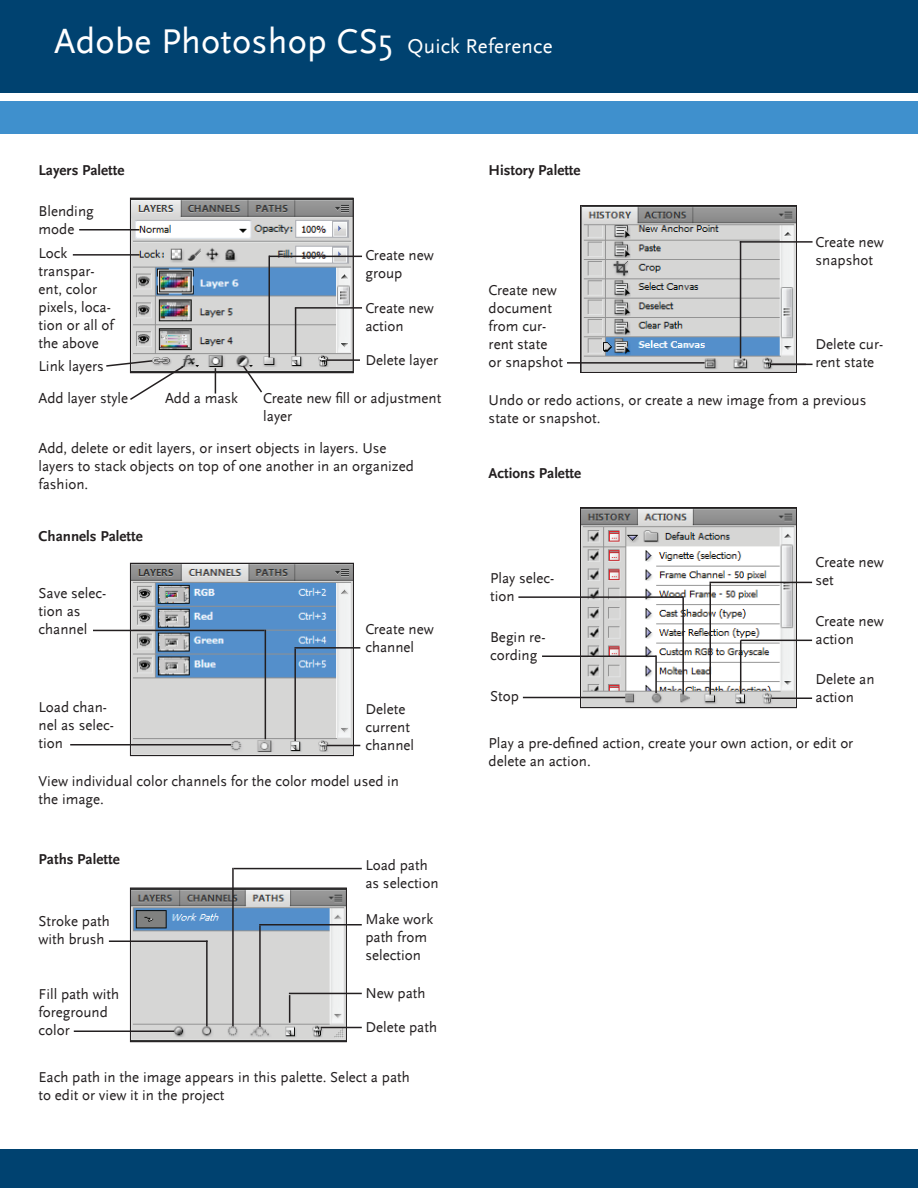
<style>
.page{position:relative;width:918px;height:1188px;background:#fff}
.page>*{position:absolute;margin:0;border:0;box-sizing:border-box;transform-origin:0 0}
.t1{font:36px "Scala Sans";letter-spacing:.01em;color:#fff}
.t2{font:15px/18px "Scala Sans";color:#231f20}
.t3{font:700 15px "Scala Sans LF";color:#231f20}
.s1{font-size:21px}
</style>
<div class="page">
<div style="left:0;top:0;width:918px;height:93px;background:#004270"></div>
<div style="left:0;top:101px;width:918px;height:33px;background:#3f90cd"></div>
<div style="left:0;top:1150px;width:918px;height:38px;background:#004270"></div>
<img style="left:132px;top:200px;width:220px;height:171px">
<div style="left:130px;top:198px;width:224px;height:175px;border:1px solid #231f20"></div>
<img style="left:132px;top:565px;width:220px;height:189px">
<div style="left:130px;top:563px;width:224px;height:193px;border:1px solid #231f20"></div>
<img style="left:132px;top:890px;width:213px;height:150px">
<div style="left:130px;top:888px;width:217px;height:154px;border:1px solid #231f20"></div>
<img style="left:582px;top:207px;width:213px;height:164px">
<div style="left:580px;top:205px;width:217px;height:168px;border:1px solid #231f20"></div>
<img style="left:582px;top:509px;width:213px;height:197px">
<div style="left:580px;top:507px;width:217px;height:201px;border:1px solid #231f20"></div>
<hr style="left:567px;top:362px;width:138px;height:2px;background:#231f20">
<hr style="left:740px;top:241px;width:73px;height:2px;background:#231f20">
<hr style="left:771px;top:364px;width:35px;height:1px;background:#231f20">
<hr style="left:772px;top:364px;width:41px;height:1px;background:#231f20">
<hr style="left:740px;top:241px;width:1px;height:117px;background:#231f20">
<hr style="left:523px;top:697px;width:102px;height:1px;background:#231f20">
<hr style="left:771px;top:698px;width:41px;height:1px;background:#231f20">
<hr style="left:741px;top:640px;width:71px;height:1px;background:#231f20">
<hr style="left:740px;top:640px;width:1px;height:54px;background:#231f20">
<hr style="left:710px;top:582px;width:102px;height:1px;background:#231f20">
<hr style="left:710px;top:583px;width:1px;height:111px;background:#231f20">
<hr style="left:542px;top:656px;width:114px;height:1px;background:#231f20">
<hr style="left:655px;top:655px;width:2px;height:38px;background:#231f20">
<hr style="left:682px;top:597px;width:2px;height:97px;background:#231f20">
<hr style="left:518px;top:596px;width:165px;height:2px;background:#231f20">
<hr style="left:295px;top:307px;width:67px;height:2px;background:#231f20">
<hr style="left:268px;top:256px;width:2px;height:101px;background:#231f20">
<svg style="left:215px;top:368px;width:1px;height:26px"></svg>
<hr style="left:79px;top:229px;width:60px;height:2px;background:#231f20">
<hr style="left:73px;top:254px;width:67px;height:2px;background:#231f20">
<svg style="left:106px;top:359px;width:79px;height:41px"></svg>
<svg style="left:241px;top:364px;width:23px;height:29px"></svg>
<hr style="left:269px;top:256px;width:93px;height:1px;background:#231f20">
<hr style="left:326px;top:359px;width:34px;height:2px;background:#231f20">
<hr style="left:295px;top:308px;width:1px;height:48px;background:#231f20">
<hr style="left:70px;top:744px;width:161px;height:2px;background:#231f20">
<hr style="left:93px;top:630px;width:172px;height:1px;background:#231f20">
<hr style="left:265px;top:630px;width:1px;height:109px;background:#231f20">
<hr style="left:327px;top:745px;width:33px;height:1px;background:#231f20">
<hr style="left:294px;top:647px;width:66px;height:2px;background:#231f20">
<hr style="left:294px;top:649px;width:2px;height:92px;background:#231f20">
<hr style="left:74px;top:1030px;width:100px;height:2px;background:#231f20">
<hr style="left:206px;top:940px;width:2px;height:86px;background:#231f20">
<hr style="left:109px;top:940px;width:99px;height:2px;background:#231f20">
<hr style="left:232px;top:868px;width:2px;height:158px;background:#231f20">
<hr style="left:234px;top:868px;width:128px;height:1px;background:#231f20">
<hr style="left:259px;top:926px;width:2px;height:101px;background:#231f20">
<hr style="left:259px;top:924px;width:103px;height:2px;background:#231f20">
<hr style="left:321px;top:1027px;width:41px;height:1px;background:#231f20">
<hr style="left:289px;top:993px;width:73px;height:1px;background:#231f20">
<svg style="left:289px;top:995px;width:1px;height:28px"></svg>
<h1 class="t1" style="left:54px;top:22px;width:500px">Adobe Photoshop CS5 <span class="s1">Quick Reference</span></h1>
<p class="t3" style="left:39px;top:162px;width:87px">Layers Palette</p>
<p class="t2" style="left:39px;top:202px;width:57px">Blending mode</p>
<p class="t2" style="left:39px;top:244px;width:77px">Lock transpar&shy;ent, color pixels, loca&shy;tion or all of the above</p>
<p class="t2" style="left:39px;top:357px;width:67px">Link layers</p>
<p class="t2" style="left:365px;top:247px;width:70px">Create new group</p>
<p class="t2" style="left:365px;top:299px;width:70px">Create new action</p>
<p class="t2" style="left:365px;top:351px;width:74px">Delete layer</p>
<p class="t2" style="left:39px;top:390px;width:91px">Add layer style</p>
<p class="t2" style="left:165px;top:390px;width:75px">Add a mask</p>
<p class="t2" style="left:263px;top:390px;width:180px">Create new fill or adjustment layer</p>
<p class="t2" style="left:39px;top:439px;width:377px">Add, delete or edit layers, or insert objects in layers. Use layers to stack objects on top of one another in an organized fashion.</p>
<p class="t3" style="left:39px;top:528px;width:106px">Channels Palette</p>
<p class="t2" style="left:39px;top:585px;width:69px">Save selec&shy;tion as channel</p>
<p class="t2" style="left:39px;top:698px;width:77px">Load chan&shy;nel as selec&shy;tion</p>
<p class="t2" style="left:365px;top:620px;width:70px">Create new channel</p>
<p class="t2" style="left:365px;top:700px;width:50px">Delete current channel</p>
<p class="t2" style="left:39px;top:773px;width:362px">View individual color channels for the color model used in the image.</p>
<p class="t3" style="left:39px;top:851px;width:83px">Paths Palette</p>
<p class="t2" style="left:39px;top:913px;width:73px">Stroke path with brush</p>
<p class="t2" style="left:39px;top:985px;width:82px">Fill path with foreground color</p>
<p class="t2" style="left:365px;top:856px;width:75px">Load path as selection</p>
<p class="t2" style="left:365px;top:911px;width:69px">Make work path from selection</p>
<p class="t2" style="left:365px;top:984px;width:62px">New path</p>
<p class="t2" style="left:365px;top:1019px;width:73px">Delete path</p>
<p class="t2" style="left:39px;top:1068px;width:373px">Each path in the image appears in this palette. Select a path to edit or view it in the project</p>
<p class="t3" style="left:489px;top:162px;width:94px">History Palette</p>
<p class="t2" style="left:489px;top:282px;width:76px">Create new document from cur&shy;rent state or snapshot</p>
<p class="t2" style="left:816px;top:234px;width:70px">Create new snapshot</p>
<p class="t2" style="left:816px;top:336px;width:69px">Delete cur&shy;rent state</p>
<p class="t2" style="left:489px;top:392px;width:379px">Undo or redo actions, or create a new image from a previous state or snapshot.</p>
<p class="t3" style="left:489px;top:465px;width:94px">Actions Palette</p>
<p class="t2" style="left:490px;top:569px;width:66px">Play selec&shy;tion</p>
<p class="t2" style="left:490px;top:628px;width:57px">Begin re&shy;cording</p>
<p class="t2" style="left:490px;top:688px;width:30px">Stop</p>
<p class="t2" style="left:816px;top:553px;width:70px">Create new set</p>
<p class="t2" style="left:816px;top:612px;width:70px">Create new action</p>
<p class="t2" style="left:816px;top:670px;width:61px">Delete an action</p>
<p class="t2" style="left:489px;top:735px;width:366px">Play a pre-defined action, create your own action, or edit or delete an action.</p>
</div>
